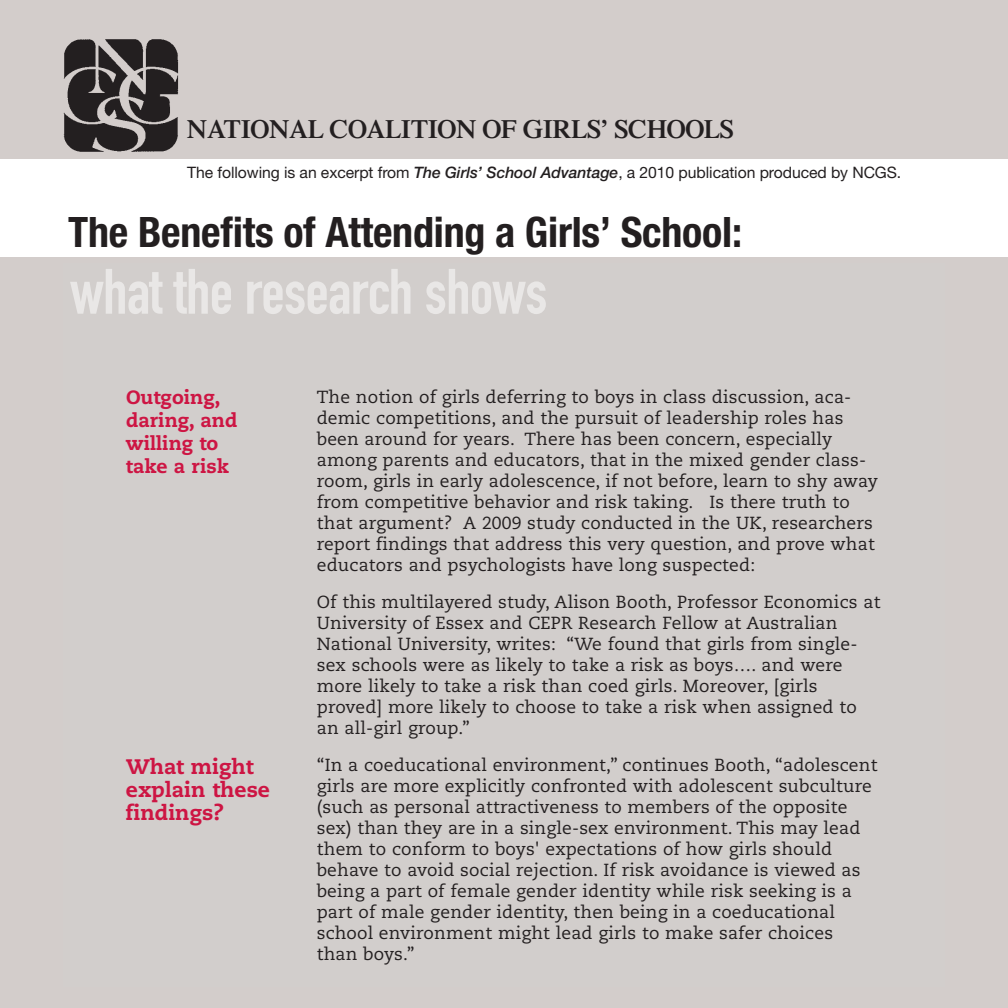
<style>
.page{position:relative;width:1008px;height:1008px;background:#d3cdcb}
.page>*{position:absolute;margin:0;border:0;box-sizing:border-box;transform-origin:0 0}
.t1{font:63px "DIN Engschrift";letter-spacing:-.01em;color:#e9e7e6}
.t2{font:700 condensed 42px "Helvetica Neue";letter-spacing:-.005em;color:#231f20}
.t3{font:600 26.25px "Times";letter-spacing:-.015em;color:#231f20}
.t4{font:800 21px/22.8px "Caecilia LT Std";color:#cd1543}
.t5{font:800 19.25px/22.8px "Caecilia LT Std";color:#cd1543}
.t6{font:17.5px/21px "Caecilia LT Std";letter-spacing:.01em;color:#231f20}
.t7{font:15.75px "Helvetica Neue";letter-spacing:-.005em;color:#231f20}
.s1{font-weight:500;font-style:italic}
</style>
<div class="page">
<div style="left:0;top:159px;width:1008px;height:98px;background:#fff"></div>
<img style="left:63px;top:39px;width:116px;height:113px">
<h3 class="t3" style="left:187px;top:114px;width:549px">NATIONAL COALITION OF GIRLS’ SCHOOLS</h3>
<p class="t7" style="left:187px;top:163px;width:716px">The following is an excerpt from <span class="s1">The Girls’ School Advantage</span>, a 2010 publication produced by NCGS.</p>
<h2 class="t2" style="left:68px;top:207px;width:675px">The Benefits of Attending a Girls’ School:</h2>
<h1 class="t1" style="left:70px;top:255px;width:479px">what the research shows</h1>
<p class="t5" style="left:126px;top:386px;width:113px">Outgoing, daring, and willing to take a risk</p>
<p class="t4" style="left:126px;top:755px;width:146px">What might explain these findings?</p>
<p class="t6" style="left:317px;top:387px;width:563px">The notion of girls deferring to boys in class discussion, aca&shy;demic competitions, and the pursuit of leadership roles has been around for years. There has been concern, especially among parents and educators, that in the mixed gender class&shy;room, girls in early adolescence, if not before, learn to shy away from competitive behavior and risk taking. Is there truth to that argument? A 2009 study conducted in the UK, researchers report findings that address this very question, and prove what educators and psychologists have long suspected:</p>
<p class="t6" style="left:317px;top:592px;width:565px">Of this multilayered study, Alison Booth, Professor Economics at University of Essex and CEPR Research Fellow at Australian National University, writes: “We found that girls from single&shy;sex schools were as likely to take a risk as boys…. and were more likely to take a risk than coed girls. Moreover, [girls proved] more likely to choose to take a risk when assigned to an all-girl group.”</p>
<p class="t6" style="left:317px;top:754px;width:562px">“In a coeducational environment,” continues Booth, “adolescent girls are more explicitly confronted with adolescent subculture (such as personal attractiveness to members of the opposite sex) than they are in a single-sex environment. This may lead them to conform to boys' expectations of how girls should behave to avoid social rejection. If risk avoidance is viewed as being a part of female gender identity while risk seeking is a part of male gender identity, then being in a coeducational school environment might lead girls to make safer choices than boys.”</p>
</div>
